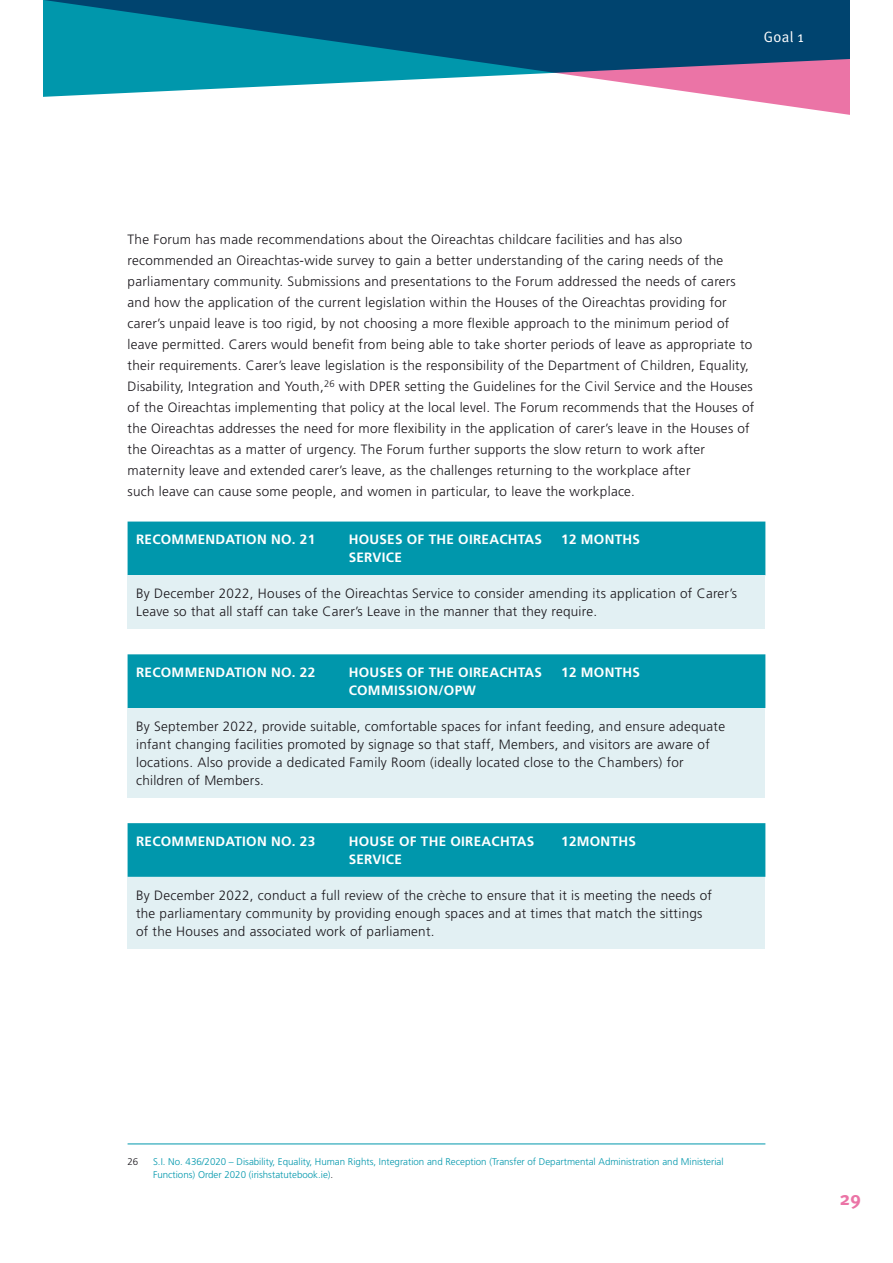
<style>
.page{position:relative;width:893px;height:1263px;background:#fff}
.page>*{position:absolute;margin:0;border:0;box-sizing:border-box;transform-origin:0 0}
.t1{font:700 18.9px "Meta Plus";color:#eb74a6}
.t2{font:15px "Meta Plus Normal";color:#fff}
.Body__4{font:300 13.5px/21px "Frutiger LT Std";letter-spacing:.02em;color:#1a171c}
.Table_Body{font:300 13.5px/18px "Frutiger LT Std";letter-spacing:.02em;color:#1a171c}
.TAble_Head{font:700 13.5px/18px "Frutiger LT Std";letter-spacing:.02em;color:#fff}
.Footnote{font:300 9.75px/12.8px "Frutiger LT Std";color:#0097ac}
.Footnote-2{font:300 9.75px "Frutiger LT Std";color:#1a171c}
.s1{color:#1a171c}
</style>
<div class="page">
<svg style="left:43px;top:0;width:807px;height:115px"></svg>
<div style="left:128px;top:521px;width:637px;height:54px;background:#0097ac"></div>
<div style="left:128px;top:575px;width:637px;height:54px;background:#e2f0f3"></div>
<div style="left:128px;top:654px;width:637px;height:54px;background:#0097ac"></div>
<div style="left:128px;top:708px;width:637px;height:90px;background:#e2f0f3"></div>
<div style="left:128px;top:823px;width:637px;height:54px;background:#0097ac"></div>
<div style="left:128px;top:877px;width:637px;height:71px;background:#e2f0f3"></div>
<hr style="left:128px;top:1143px;width:637px;height:1px;background:#0097ac">
<p class="t2" style="left:764px;top:28px;width:41px">Goal 1</p>
<p class="Body__4" style="left:128px;top:229px;width:628px">The Forum has made recommendations about the Oireachtas childcare facilities and has also recommended an Oireachtas-wide survey to gain a better understanding of the caring needs of the parliamentary community. Submissions and presentations to the Forum addressed the needs of carers and how the application of the current legislation within the Houses of the Oireachtas providing for carer’s unpaid leave is too rigid, by not choosing a more flexible approach to the minimum period of leave permitted. Carers would benefit from being able to take shorter periods of leave as appropriate to their requirements. Carer’s leave legislation is the responsibility of the Department of Children, Equality, Disability, Integration and Youth,<sup>26</sup> with DPER setting the Guidelines for the Civil Service and the Houses of the Oireachtas implementing that policy at the local level. The Forum recommends that the Houses of the Oireachtas addresses the need for more flexibility in the application of carer’s leave in the Houses of the Oireachtas as a matter of urgency. The Forum further supports the slow return to work after maternity leave and extended carer’s leave, as the challenges returning to the workplace after<br>such leave can cause some people, and women in particular, to leave the workplace.</p>
<p class="TAble_Head" style="left:136px;top:531px;width:181px">RECOMMENDATION NO. 21</p>
<p class="TAble_Head" style="left:349px;top:531px;width:195px">HOUSES OF THE OIREACHTAS<br>SERVICE</p>
<p class="TAble_Head" style="left:561px;top:531px;width:80px">12 MONTHS</p>
<p class="Table_Body" style="left:136px;top:585px;width:603px">By December 2022, Houses of the Oireachtas Service to consider amending its application of Carer’s<br>Leave so that all staff can take Carer’s Leave in the manner that they require.</p>
<p class="TAble_Head" style="left:136px;top:664px;width:181px">RECOMMENDATION NO. 22</p>
<p class="TAble_Head" style="left:349px;top:664px;width:195px">HOUSES OF THE OIREACHTAS<br>COMMISSION/OPW</p>
<p class="TAble_Head" style="left:561px;top:664px;width:80px">12 MONTHS</p>
<p class="Table_Body" style="left:136px;top:717px;width:591px">By September 2022, provide suitable, comfortable spaces for infant feeding, and ensure adequate infant changing facilities promoted by signage so that staff, Members, and visitors are aware of locations. Also provide a dedicated Family Room (ideally located close to the Chambers) for children of Members.</p>
<p class="TAble_Head" style="left:136px;top:832px;width:181px">RECOMMENDATION NO. 23</p>
<p class="TAble_Head" style="left:349px;top:832px;width:187px">HOUSE OF THE OIREACHTAS<br>SERVICE</p>
<p class="TAble_Head" style="left:561px;top:832px;width:76px">12MONTHS</p>
<p class="Table_Body" style="left:136px;top:886px;width:577px">By December 2022, conduct a full review of the crèche to ensure that it is meeting the needs of the parliamentary community by providing enough spaces and at times that match the sittings of the Houses and associated work of parliament.</p>
<p class="Footnote-2" style="left:128px;top:1156px;width:12px">26</p>
<p class="Footnote" style="left:153px;top:1155px;width:572px">S.I. No. 436/2020 – Disability, Equality, Human Rights, Integration and Reception (Transfer of Departmental Administration and Ministerial<br>Functions) Order 2020 (irishstatutebook.ie)<span class="s1">.</span></p>
<h1 class="t1" style="left:840px;top:1188px;width:23px">29</h1>
</div>
